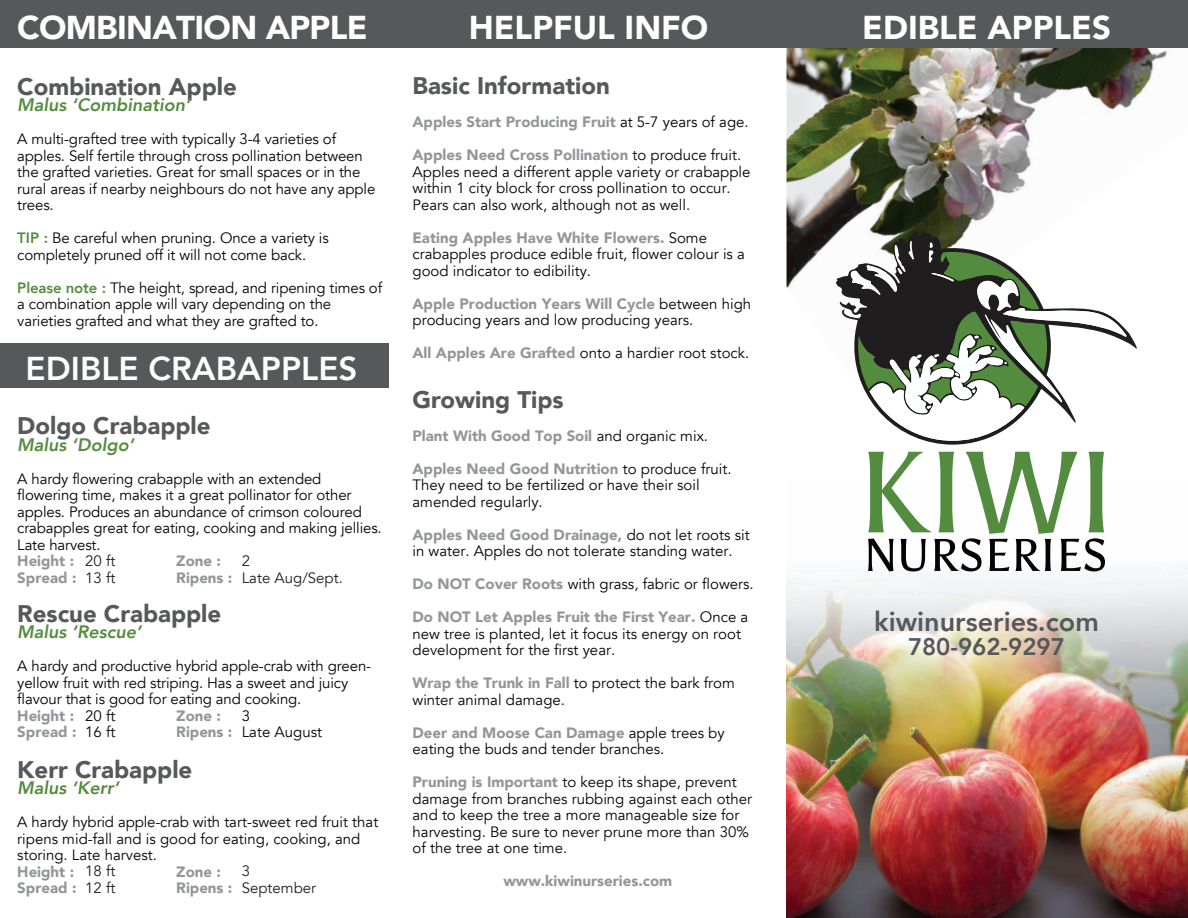
<style>
.page{position:relative;width:1188px;height:918px;background:#fff}
.page>*{position:absolute;margin:0;border:0;box-sizing:border-box;transform-origin:0 0}
.t1{font:800 33px "Avenir";color:#fff}
.t2{font:900 33px "Avenir";color:#fff}
.t3{font:900 33px "Avenir";letter-spacing:-.02em;color:#fff}
.t4{font:800 27px "Avenir";color:#57585a}
.t5{font:900 24px "Avenir";color:#57585a}
.t6{font:800 24px "Avenir";color:#57585a}
.t7{font:italic 800 18px "Avenir";color:#548d3f}
.t8{font:15px/16.5px "Avenir";color:#040503}
.t9{font:900 15px/16.5px "Avenir";color:#939598}
.t10{font:15px/16.5px "Avenir";color:#231f20}
.s1{font-weight:400;color:#040503}
.s2{font-weight:900;color:#939598}
.s3{font-weight:800;color:#548d3f}
</style>
<div class="page">
<img style="left:787px;top:48px;width:381px;height:241px">
<img style="left:787px;top:571px;width:401px;height:347px">
<svg style="left:868px;top:452px;width:237px;height:119px"></svg>
<svg style="left:835px;top:231px;width:302px;height:214px"></svg>
<svg style="left:851px;top:241px;width:276px;height:200px"></svg>
<div style="left:0;top:0;width:1188px;height:48px;background:#57585a"></div>
<div style="left:0;top:344px;width:389px;height:44px;background:#57585a"></div>
<p class="t3" style="left:17px;top:-1px;width:352px">COMBINATION APPLE</p>
<p class="t2" style="left:862px;top:-1px;width:250px">EDIBLE APPLES</p>
<p class="t2" style="left:469px;top:-1px;width:241px">HELPFUL INFO</p>
<p class="t1" style="left:850px;top:1px;width:273px">UNIQUE BERRIES</p>
<p class="t5" style="left:413px;top:65px;width:199px">Basic Information</p>
<p class="t9" style="left:413px;top:113px;width:338px">Apples Start Producing Fruit <span class="s1">at 5-7 years of age.</span></p>
<p class="t8" style="left:413px;top:147px;width:340px"><span class="s2">Apples Need Cross Pollination</span> to produce fruit.<br>Apples need a different apple variety or crabapple within 1 city block for cross pollination to occur.<br>Pears can also work, although not as well.</p>
<p class="t8" style="left:413px;top:229px;width:334px"><span class="s2">Eating Apples Have White Flowers.</span> Some crabapples produce edible fruit, flower colour is a good indicator to edibility.</p>
<p class="t8" style="left:413px;top:295px;width:340px"><span class="s2">Apple Production Years Will Cycle</span> between high producing years and low producing years.</p>
<p class="t8" style="left:413px;top:345px;width:338px"><span class="s2">All Apples Are Grafted</span> onto a hardier root stock.</p>
<p class="t5" style="left:413px;top:379px;width:153px">Growing Tips</p>
<p class="t9" style="left:413px;top:427px;width:297px">Plant With Good Top Soil <span class="s1">and organic mix.</span></p>
<p class="t8" style="left:413px;top:460px;width:321px"><span class="s2">Apples Need Good Nutrition</span> to produce fruit.<br>They need to be fertilized or have their soil amended regularly.</p>
<p class="t8" style="left:413px;top:526px;width:339px"><span class="s2">Apples Need Good Drainage,</span> do not let roots sit in water. Apples do not tolerate standing water.</p>
<p class="t8" style="left:413px;top:576px;width:343px"><span class="s2">Do NOT Cover Roots</span> with grass, fabric or flowers.</p>
<p class="t8" style="left:413px;top:609px;width:337px"><span class="s2">Do NOT Let Apples Fruit the First Year.</span> Once a new tree is planted, let it focus its energy on root development for the first year.</p>
<p class="t8" style="left:413px;top:675px;width:324px"><span class="s2">Wrap the Trunk in Fall</span> to protect the bark from winter animal damage.</p>
<p class="t8" style="left:413px;top:724px;width:314px"><span class="s2">Deer and Moose Can Damage</span> apple trees by eating the buds and tender branches.</p>
<p class="t8" style="left:413px;top:774px;width:341px"><span class="s2">Pruning is Important</span> to keep its shape, prevent damage from branches rubbing against each other and to keep the tree a more manageable size for harvesting. Be sure to never prune more than 30% of the tree at one time.</p>
<p class="t9" style="left:503px;top:872px;width:170px">www.kiwinurseries.com</p>
<p class="t5" style="left:17px;top:66px;width:221px">Combination Apple</p>
<p class="t7" style="left:17px;top:94px;width:175px">Malus ‘Combination’</p>
<p class="t8" style="left:17px;top:131px;width:360px">A multi-grafted tree with typically 3-4 varieties of apples. Self fertile through cross pollination between the grafted varieties. Great for small spaces or in the rural areas if nearby neighbours do not have any apple trees.</p>
<p class="t8" style="left:17px;top:230px;width:313px"><span class="s3">TIP :</span> Be careful when pruning. Once a variety is completely pruned off it will not come back.</p>
<p class="t8" style="left:17px;top:279px;width:366px"><span class="s3">Please note :</span> The height, spread, and ripening times of a combination apple will vary depending on the varieties grafted and what they are grafted to.</p>
<p class="t1" style="left:26px;top:343px;width:333px">EDIBLE CRABAPPLES</p>
<p class="t5" style="left:17px;top:405px;width:195px">Dolgo Crabapple</p>
<p class="t7" style="left:17px;top:434px;width:118px">Malus ‘Dolgo’</p>
<p class="t8" style="left:17px;top:471px;width:366px">A hardy flowering crabapple with an extended flowering time, makes it a great pollinator for other apples. Produces an abundance of crimson coloured crabapples great for eating, cooking and making jellies.<br>Late harvest.<br><span class="s2">Height :<br>Spread :</span></p>
<p class="t5" style="left:17px;top:593px;width:206px">Rescue Crabapple</p>
<p class="t7" style="left:17px;top:621px;width:126px">Malus ‘Rescue’</p>
<p class="t8" style="left:17px;top:658px;width:355px">A hardy and productive hybrid apple-crab with green&shy;yellow fruit with red striping. Has a sweet and juicy flavour that is good for eating and cooking.<br><span class="s2">Height :<br>Spread :</span></p>
<p class="t5" style="left:17px;top:749px;width:177px">Kerr Crabapple</p>
<p class="t7" style="left:17px;top:777px;width:103px">Malus ‘Kerr’</p>
<p class="t8" style="left:17px;top:814px;width:363px">A hardy hybrid apple-crab with tart-sweet red fruit that ripens mid-fall and is good for eating, cooking, and storing. Late harvest.<br><span class="s2">Height :<br>Spread :</span></p>
<p class="t10" style="left:85px;top:553px;width:32px">20 ft<br>13 ft</p>
<p class="t10" style="left:242px;top:553px;width:103px">2<br>Late Aug/Sept.</p>
<p class="t9" style="left:176px;top:552px;width:58px">Zone :<br>Ripens :</p>
<p class="t4" style="left:874px;top:600px;width:226px">kiwinurseries.com</p>
<p class="t6" style="left:908px;top:628px;width:158px">780-962-9297</p>
<p class="t8" style="left:85px;top:708px;width:32px">20 ft<br>16 ft</p>
<p class="t8" style="left:242px;top:708px;width:82px">3<br>Late August</p>
<p class="t9" style="left:176px;top:707px;width:58px">Zone :<br>Ripens :</p>
<p class="t10" style="left:85px;top:863px;width:32px">18 ft<br>12 ft</p>
<p class="t10" style="left:242px;top:863px;width:76px">3<br>September</p>
<p class="t9" style="left:176px;top:863px;width:58px">Zone :<br>Ripens :</p>
</div>
